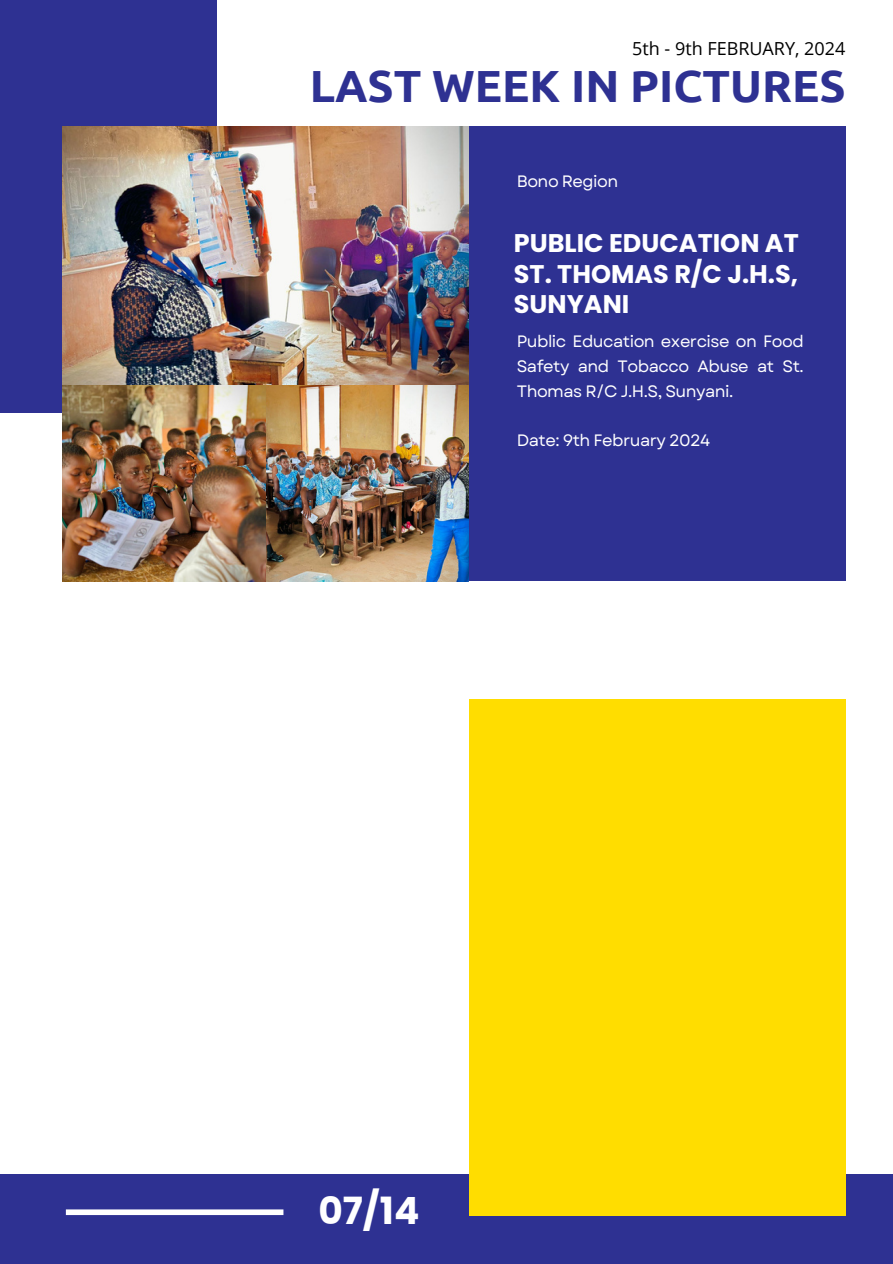
<style>
.page{position:relative;width:893px;height:1264px;background:#fff}
.page>*{position:absolute;margin:0;border:0;box-sizing:border-box;transform-origin:0 0}
.t1{font:700 45px "Ubuntu";color:#2e3192}
.t2{font:700 37.5px "Poppins";color:#fff}
.t3{font:700 25.5px/30.3px "Poppins";color:#fff;text-align:justify}
.t4{font:18px "Open Sans";color:#000}
.t5{font:16.5px/24.8px "Garet";letter-spacing:-.03em;color:#fff;text-align:justify}
</style>
<div class="page">
<div style="left:468px;top:126px;width:377px;height:455px;background:#2e3192"></div>
<div style="left:0;top:0;width:217px;height:412px;background:#2e3192"></div>
<div style="left:0;top:1174px;width:892px;height:89px;background:#2e3192"></div>
<div style="left:468px;top:698px;width:377px;height:517px;background:#fd0"></div>
<div style="left:66px;top:1209px;width:217px;height:5px;background:#fff"></div>
<img style="left:62px;top:126px;width:406px;height:455px">
<h2 class="t4" style="left:632px;top:36px;width:215px">5th - 9th FEBRUARY, 2024</h2>
<p class="t1" style="left:310px;top:60px;width:537px">LAST WEEK IN PICTURES</p>
<p class="t5" style="left:516px;top:169px;width:103px">Bono Region</p>
<h1 class="t3" style="left:514px;top:228px;width:286px">PUBLIC EDUCATION AT ST. THOMAS R/C J.H.S, SUNYANI</h1>
<p class="t5" style="left:516px;top:329px;width:288px">Public Education exercise on Food Safety and Tobacco Abuse at St.<br>Thomas R/C J.H.S, Sunyani.</p>
<h3 class="t5" style="left:516px;top:428px;width:195px">Date: 9th February 2024</h3>
<p class="t2" style="left:318px;top:1184px;width:102px">07/14</p>
</div>
